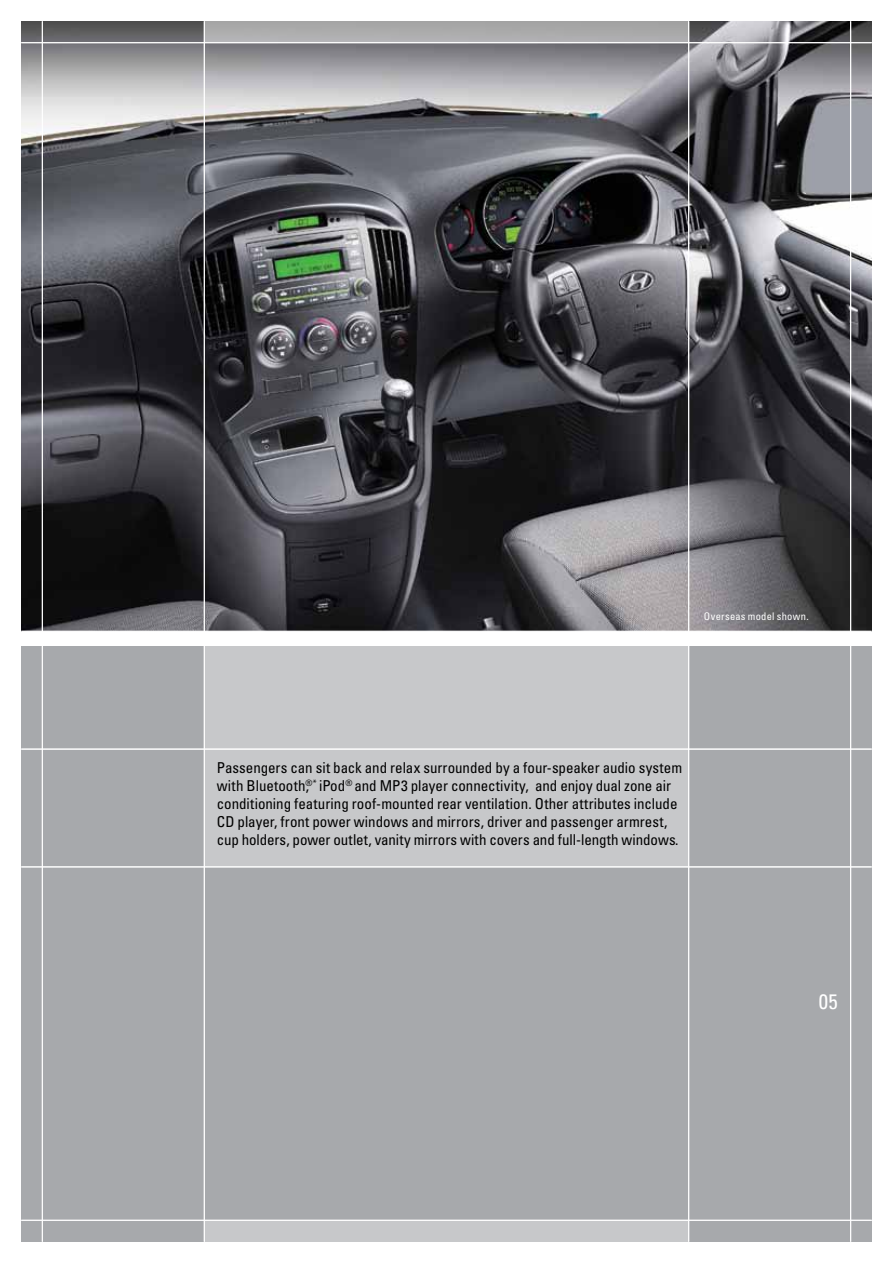
<style>
.page{position:relative;width:893px;height:1263px;background:#fff}
.page>*{position:absolute;margin:0;border:0;box-sizing:border-box;transform-origin:0 0}
.t1{font:condensed 21px "Univers LT Std";color:#fff}
.t2{font:condensed 15px/18px "Univers LT Std";color:#000}
.t3{font:condensed 10.5px "Univers LT Std";letter-spacing:.025em;color:#fff}
</style>
<div class="page">
<div style="left:21px;top:646px;width:851px;height:596px;background:#a7a9ac"></div>
<img style="left:21px;top:21px;width:851px;height:610px">
<div style="left:204px;top:1220px;width:485px;height:22px;background:#c7c8ca"></div>
<svg style="left:205px;top:21px;width:483px;height:21px;background:#aaaaab"></svg>
<div style="left:204px;top:646px;width:485px;height:221px;background:#c7c8ca"></div>
<hr style="left:204px;top:21px;width:1px;height:1221px;background:#fff">
<hr style="left:21px;top:749px;width:851px;height:1px;background:#fff">
<hr style="left:21px;top:866px;width:851px;height:1px;background:#fff">
<hr style="left:21px;top:1220px;width:851px;height:1px;background:#fff">
<hr style="left:688px;top:21px;width:1px;height:1221px;background:#fff">
<hr style="left:850px;top:21px;width:1px;height:1221px;background:#fff">
<hr style="left:42px;top:21px;width:1px;height:1221px;background:#fff">
<hr style="left:21px;top:42px;width:851px;height:1px;background:#fff">
<p class="t3" style="left:704px;top:609px;width:106px">Overseas model shown.</p>
<p class="t2" style="left:217px;top:758px;width:467px">Passengers can sit back and relax surrounded by a four-speaker audio system with Bluetooth,<sup>®*</sup> iPod<sup>®</sup> and MP3 player connectivity, and enjoy dual zone air conditioning featuring roof‑mounted rear ventilation. Other attributes include CD player, front power windows and mirrors, driver and passenger armrest, cup holders, power outlet, vanity mirrors with covers and full-length windows.</p>
<h1 class="t1" style="left:819px;top:988px;width:20px">05</h1>
</div>
